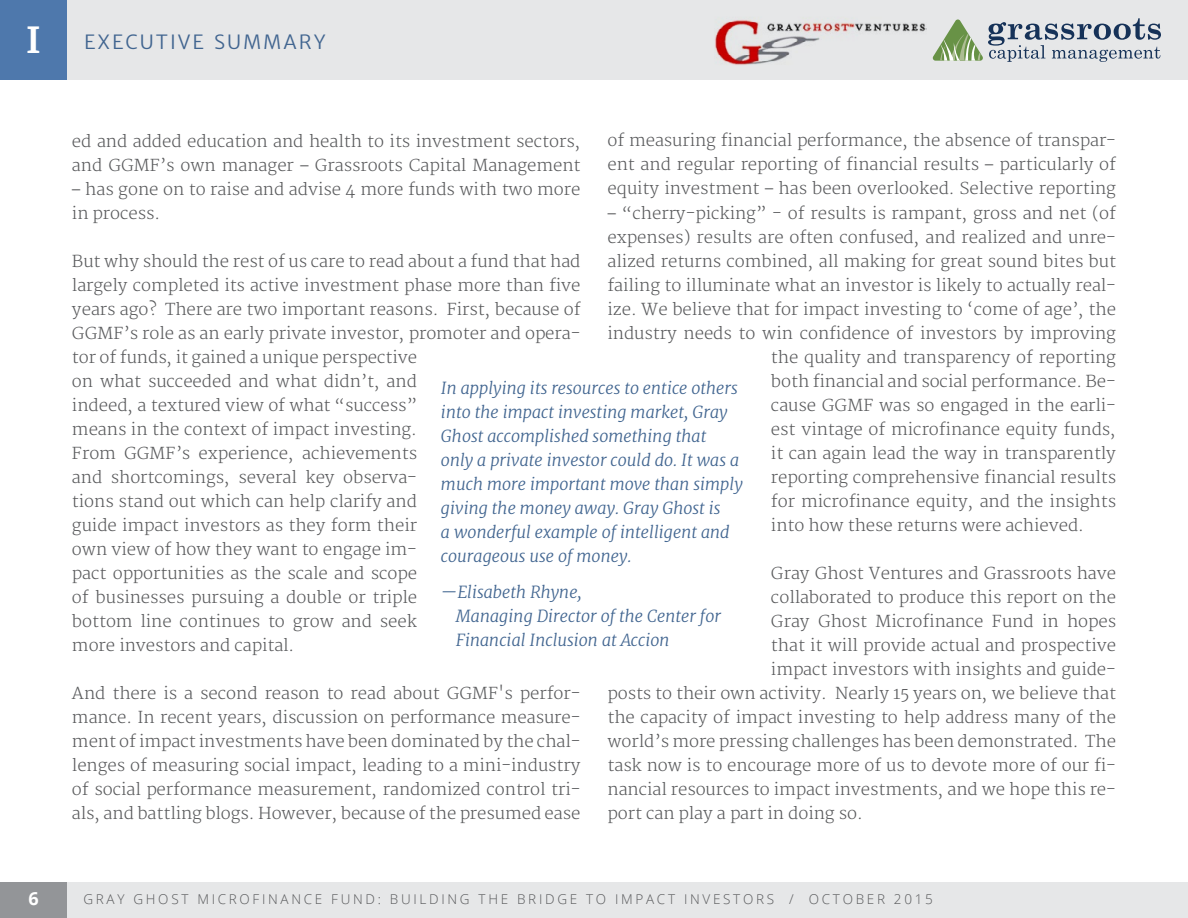
<style>
.page{position:relative;width:1188px;height:918px;background:#fff}
.page>*{position:absolute;margin:0;border:0;box-sizing:border-box;transform-origin:0 0}
.t1{font:19.5px "Merriweather Sans";letter-spacing:.1em;color:#416590}
.t2{font:700 18px "Open Sans";color:#fff}
.t3{font:300 16.5px/24px "Merriweather";color:#58595b}
.t4{font:italic 300 16.5px/24px "Merriweather";color:#416590}
.t5{font:300 13.5px "Open Sans";letter-spacing:.2em;color:#58595b}
.s1{font-family:"Merriweather";font-weight:700;font-size:36px;color:#fff}
</style>
<div class="page">
<div style="left:67px;top:0;width:1120px;height:80px;background:#e6e7e8"></div>
<div style="left:0;top:882px;width:67px;height:36px;background:#939598"></div>
<div style="left:67px;top:882px;width:1120px;height:36px;background:#e6e7e8"></div>
<img style="left:715px;top:20px;width:212px;height:45px">
<svg style="left:932px;top:18px;width:229px;height:44px"></svg>
<div style="left:0;top:0;width:67px;height:80px;background:#4e78ac"></div>
<p class="t1" style="left:26px;top:30px;width:301px"><span class="s1">I</span> EXECUTIVE SUMMARY</p>
<p class="t3" style="left:608px;top:129px;width:510px;text-align:justify">of measuring financial performance, the absence of transpar&shy;ent and regular reporting of financial results – particularly of equity investment – has been overlooked. Selective reporting</p>
<p class="t3" style="left:608px;top:201px;width:510px">– “cherry-picking” - of results is rampant, gross and net (of</p>
<p class="t3" style="left:608px;top:225px;width:510px">expenses) results are often confused, and realized and unre-</p>
<p class="t3" style="left:608px;top:249px;width:510px">alized returns combined, all making for great sound bites but</p>
<p class="t3" style="left:608px;top:273px;width:510px">failing to illuminate what an investor is likely to actually real-</p>
<p class="t3" style="left:608px;top:297px;width:510px">ize. We believe that for impact investing to ‘come of age’, the</p>
<p class="t3" style="left:608px;top:321px;width:510px">industry needs to win confidence of investors by improving</p>
<p class="t3" style="left:771px;top:345px;width:347px">the quality and transparency of reporting</p>
<p class="t3" style="left:771px;top:369px;width:346px">both financial and social performance. Be-</p>
<p class="t3" style="left:771px;top:393px;width:346px">cause GGMF was so engaged in the earli-</p>
<p class="t3" style="left:771px;top:417px;width:347px">est vintage of microfinance equity funds,</p>
<p class="t3" style="left:771px;top:441px;width:347px">it can again lead the way in transparently</p>
<p class="t3" style="left:771px;top:465px;width:347px">reporting comprehensive financial results</p>
<p class="t3" style="left:771px;top:489px;width:347px">for microfinance equity, and the insights</p>
<p class="t3" style="left:771px;top:513px;width:315px">into how these returns were achieved.</p>
<p class="t3" style="left:771px;top:561px;width:346px">Gray Ghost Ventures and Grassroots have</p>
<p class="t3" style="left:771px;top:585px;width:347px">collaborated to produce this report on the</p>
<p class="t3" style="left:771px;top:609px;width:347px">Gray Ghost Microfinance Fund in hopes</p>
<p class="t3" style="left:771px;top:633px;width:346px">that it will provide actual and prospective</p>
<p class="t3" style="left:771px;top:657px;width:346px">impact investors with insights and guide-</p>
<p class="t3" style="left:608px;top:681px;width:510px">posts to their own activity. Nearly 15 years on, we believe that</p>
<p class="t3" style="left:608px;top:705px;width:510px">the capacity of impact investing to help address many of the</p>
<p class="t3" style="left:608px;top:729px;width:510px">world’s more pressing challenges has been demonstrated. The</p>
<p class="t3" style="left:608px;top:753px;width:510px">task now is to encourage more of us to devote more of our fi-</p>
<p class="t3" style="left:608px;top:777px;width:510px">nancial resources to impact investments, and we hope this re-</p>
<p class="t3" style="left:608px;top:801px;width:257px">port can play a part in doing so.</p>
<p class="t3" style="left:72px;top:129px;width:510px">ed and added education and health to its investment sectors, and GGMF’s own manager – Grassroots Capital Management</p>
<p class="t3" style="left:72px;top:177px;width:510px">– has gone on to raise and advise 4 more funds with two more in process.</p>
<p class="t3" style="left:72px;top:249px;width:510px">But why should the rest of us care to read about a fund that had largely completed its active investment phase more than five years ago? There are two important reasons. First, because of GGMF’s role as an early private investor, promoter and opera&shy;tor of funds, it gained a unique perspective<br>on what succeeded and what didn’t, and<br>indeed, a textured view of what “success”<br>means in the context of impact investing.<br>From GGMF’s experience, achievements<br>and shortcomings, several key observa-<br>tions stand out which can help clarify and<br>guide impact investors as they form their<br>own view of how they want to engage im-<br>pact opportunities as the scale and scope<br>of businesses pursuing a double or triple<br>bottom line continues to grow and seek<br>more investors and capital.</p>
<p class="t3" style="left:72px;top:681px;width:510px;text-align:justify">And there is a second reason to read about GGMF's perfor&shy;mance. In recent years, discussion on performance measure&shy;ment of impact investments have been dominated by the chal&shy;lenges of measuring social impact, leading to a mini-industry of social performance measurement, randomized control tri&shy;als, and battling blogs. However, because of the presumed ease</p>
<p class="t4" style="left:441px;top:376px;width:303px">In applying its resources to entice others into the impact investing market, Gray Ghost accomplished something that only a private investor could do. It was a much more important move than simply giving the money away. Gray Ghost is<br>a wonderful example of intelligent and courageous use of money.</p>
<p class="t4" style="left:456px;top:580px;width:267px;text-indent:-15px">—Elisabeth Rhyne,<br>Managing Director of the Center for<br>Financial Inclusion at Accion</p>
<p class="t2" style="left:28px;top:886px;width:12px">6</p>
<p class="t5" style="left:83px;top:889px;width:851px">GRAY GHOST MICROFINANCE FUND: BUILDING THE BRIDGE TO IMPACT INVESTORS / OCTOBER 2015</p>
</div>
